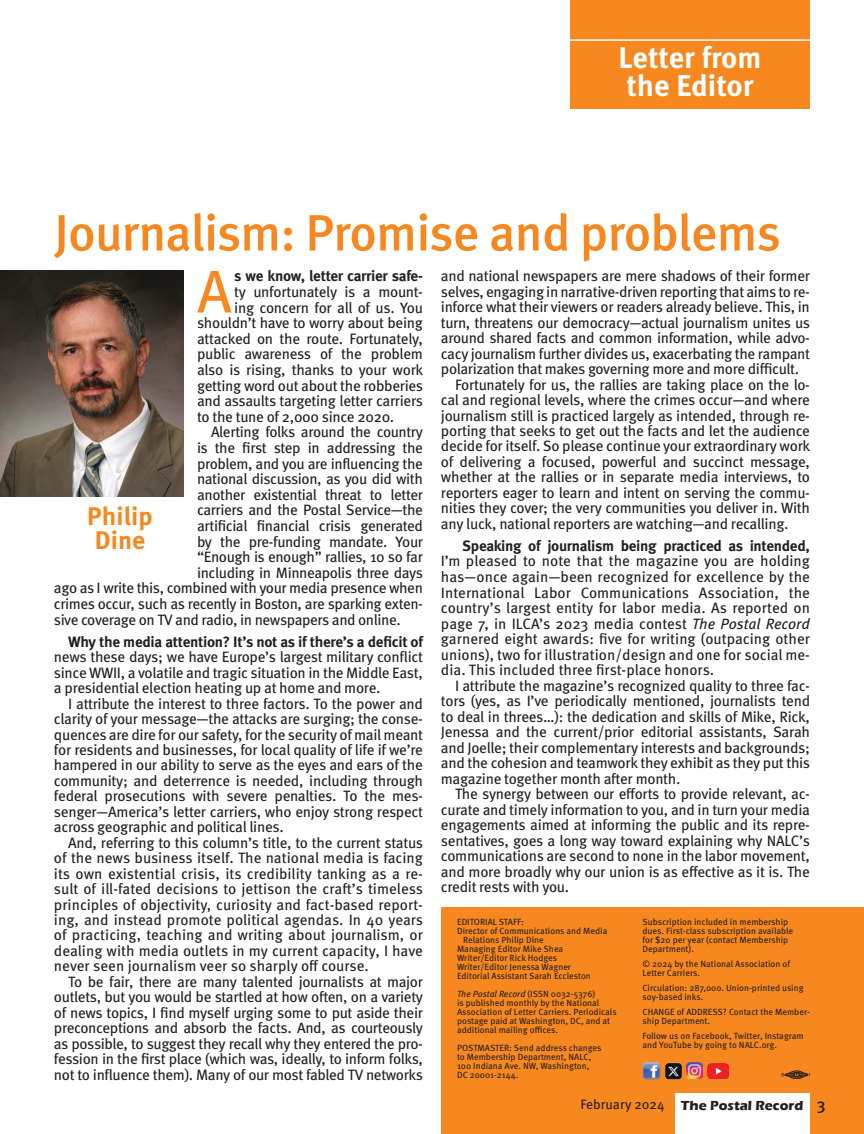
<style>
.page{position:relative;width:864px;height:1134px;background:#fff}
.page>*{position:absolute;margin:0;border:0;box-sizing:border-box;transform-origin:0 0}
.Drop_cap_body_text{font:60.3px "Meta Pro";color:#f6881f}
.Headline{font:500 51px "Meta Pro";letter-spacing:-.02em;color:#f6881f}
.t1{font:700 30px/28.5px "Meta Pro";color:#fff}
.t2{font:700 25.5px/24px "Meta Pro";color:#f6881f}
.Body_text{font:15px/15.5px "Meta Pro";letter-spacing:-.025em;color:#231f20;text-align:justify}
.First_line_bold_body_text{font:15px/15.5px "Meta Pro";color:#231f20;text-align:justify}
.Drop_cap_body_text-2{font:15px "Meta Pro";letter-spacing:-.02em;color:#231f20}
.Drop_cap_body_text-3{font:700 15px "Meta Pro";letter-spacing:-.02em;color:#231f20}
.t3{font:700 13.5px "Eras ITC";color:#231f20}
.t4{font:13.5px "Meta Pro";color:#231f20}
.t5{font:9px/9px "Meta Pro";color:#231f20}
.t6{font:italic 9px "Meta Pro";letter-spacing:-.005em;color:#231f20}
.s1{font-weight:700}
.s2{font-style:italic}
.s3{font-style:normal}
.s4{font-family:"Meta Pro";font-weight:500;font-size:16.5px}
</style>
<div class="page">
<div style="left:570px;top:0;width:240px;height:108px;background:#f6881f"></div>
<hr style="left:570px;top:39px;width:240px;height:2px;background:#fff">
<img style="left:0;top:270px;width:184px;height:226px">
<div style="left:441px;top:907px;width:423px;height:227px;background:#f6881f"></div>
<div style="left:675px;top:1094px;width:135px;height:40px;background:#fff"></div>
<svg style="left:781px;top:1071px;width:29px;height:8px"></svg>
<img style="left:643px;top:1062px;width:7px;height:18px">
<img style="left:697px;top:1063px;width:5px;height:16px">
<img style="left:706px;top:1062px;width:24px;height:18px">
<img style="left:650px;top:1062px;width:47px;height:18px">
<p class="t1" style="left:618px;top:41px;width:145px">Letter from the Editor</p>
<p class="Headline" style="left:54px;top:193px;width:729px">Journalism: Promise and problems</p>
<p class="Drop_cap_body_text" style="left:197px;top:245px;width:36px">A</p>
<p class="Drop_cap_body_text-3" style="left:234px;top:264px;width:190px">s we know, letter carrier safe-</p>
<p class="Drop_cap_body_text-2" style="left:234px;top:280px;width:190px">ty unfortunately is a mount-</p>
<p class="Drop_cap_body_text-2" style="left:234px;top:296px;width:190px">ing concern for all of us. You</p>
<p class="Drop_cap_body_text-2" style="left:197px;top:311px;width:227px">shouldn’t have to worry about being</p>
<p class="Drop_cap_body_text-2" style="left:197px;top:327px;width:227px">attacked on the route. Fortunately,</p>
<p class="Drop_cap_body_text-2" style="left:197px;top:343px;width:227px">public awareness of the problem</p>
<p class="Drop_cap_body_text-2" style="left:197px;top:358px;width:228px">also is rising, thanks to your work</p>
<p class="Drop_cap_body_text-2" style="left:197px;top:374px;width:228px">getting word out about the robberies</p>
<p class="Drop_cap_body_text-2" style="left:197px;top:389px;width:228px">and assaults targeting letter carriers</p>
<p class="Drop_cap_body_text-2" style="left:197px;top:405px;width:199px">to the tune of 2,000 since 2020.</p>
<p class="Body_text" style="left:211px;top:423px;width:214px">Alerting folks around the country</p>
<p class="Body_text" style="left:197px;top:439px;width:227px">is the first step in addressing the</p>
<p class="Body_text" style="left:197px;top:455px;width:227px">problem, and you are influencing the</p>
<p class="Body_text" style="left:197px;top:470px;width:227px">national discussion, as you did with</p>
<p class="Body_text" style="left:197px;top:486px;width:227px">another existential threat to letter</p>
<p class="Body_text" style="left:197px;top:501px;width:227px">carriers and the Postal Service—the</p>
<p class="Body_text" style="left:197px;top:517px;width:228px">artificial financial crisis generated</p>
<p class="Body_text" style="left:197px;top:533px;width:227px">by the pre-funding mandate. Your</p>
<p class="Body_text" style="left:197px;top:548px;width:227px">“Enough is enough” rallies, 10 so far</p>
<p class="Body_text" style="left:197px;top:564px;width:228px">including in Minneapolis three days</p>
<p class="Body_text" style="left:54px;top:579px;width:370px">ago as I write this, combined with your media presence when</p>
<p class="Body_text" style="left:54px;top:595px;width:371px">crimes occur, such as recently in Boston, are sparking exten-</p>
<p class="Body_text" style="left:54px;top:611px;width:348px">sive coverage on TV and radio, in newspapers and online.</p>
<p class="Body_text" style="left:54px;top:633px;width:371px;text-indent:14px"><span class="s1">Why the media attention? It’s not as if there’s a deficit of </span>news these days; we have Europe’s largest military conflict since WWII, a volatile and tragic situation in the Middle East, a presidential election heating up at home and more.</p>
<p class="Body_text" style="left:54px;top:695px;width:371px;text-indent:14px">I attribute the interest to three factors. To the power and clarity of your message—the attacks are surging; the conse&shy;quences are dire for our safety, for the security of mail meant for residents and businesses, for local quality of life if we’re hampered in our ability to serve as the eyes and ears of the community; and deterrence is needed, including through federal prosecutions with severe penalties. To the mes&shy;senger—America’s letter carriers, who enjoy strong respect across geographic and political lines.</p>
<p class="First_line_bold_body_text" style="left:54px;top:834px;width:371px;text-indent:14px">And, referring to this column’s title, to the current status of the news business itself. The national media is facing its own existential crisis, its credibility tanking as a re&shy;sult of ill-fated decisions to jettison the craft’s timeless principles of objectivity, curiosity and fact-based report&shy;ing, and instead promote political agendas. In 40 years of practicing, teaching and writing about journalism, or dealing with media outlets in my current capacity, I have never seen journalism veer so sharply off course.</p>
<p class="Body_text" style="left:54px;top:973px;width:371px;text-indent:14px">To be fair, there are many talented journalists at major outlets, but you would be startled at how often, on a variety of news topics, I find myself urging some to put aside their preconceptions and absorb the facts. And, as courteously as possible, to suggest they recall why they entered the pro&shy;fession in the first place (which was, ideally, to inform folks, not to influence them). Many of our most fabled TV networks</p>
<p class="t2" style="left:87px;top:503px;width:67px">Philip<br>Dine</p>
<p class="Body_text" style="left:441px;top:267px;width:371px">and national newspapers are mere shadows of their former selves, engaging in narrative-driven reporting that aims to re&shy;inforce what their viewers or readers already believe. This, in turn, threatens our democracy—actual journalism unites us around shared facts and common information, while advo&shy;cacy journalism further divides us, exacerbating the rampant polarization that makes governing more and more difficult.</p>
<p class="Body_text" style="left:441px;top:376px;width:371px;text-indent:14px">Fortunately for us, the rallies are taking place on the lo&shy;cal and regional levels, where the crimes occur—and where journalism still is practiced largely as intended, through re&shy;porting that seeks to get out the facts and let the audience decide for itself. So please continue your extraordinary work of delivering a focused, powerful and succinct message, whether at the rallies or in separate media interviews, to reporters eager to learn and intent on serving the commu&shy;nities they cover; the very communities you deliver in. With any luck, national reporters are watching—and recalling.</p>
<p class="First_line_bold_body_text" style="left:441px;top:537px;width:371px;text-indent:21px"><span class="s1">Speaking of journalism being practiced as intended, </span>I’m pleased to note that the magazine you are holding has—once again—been recognized for excellence by the International Labor Communications Association, the country’s largest entity for labor media. As reported on page 7, in ILCA’s 2023 media contest <span class="s2">The Postal Record </span>garnered eight awards: five for writing (outpacing other unions), two for illustration/design and one for social me&shy;dia. This included three first-place honors.</p>
<p class="Body_text" style="left:441px;top:677px;width:371px;text-indent:14px">I attribute the magazine’s recognized quality to three fac&shy;tors (yes, as I’ve periodically mentioned, journalists tend to deal in threes…): the dedication and skills of Mike, Rick, Jenessa and the current/prior editorial assistants, Sarah and Joelle; their complementary interests and backgrounds; and the cohesion and teamwork they exhibit as they put this magazine together month after month.</p>
<p class="Body_text" style="left:441px;top:785px;width:371px;text-indent:14px">The synergy between our efforts to provide relevant, ac&shy;curate and timely information to you, and in turn your media engagements aimed at informing the public and its repre&shy;sentatives, goes a long way toward explaining why NALC’s communications are second to none in the labor movement, and more broadly why our union is as effective as it is. The credit rests with you.</p>
<p class="t5" style="left:457px;top:917px;width:68px">EDITORIAL STAFF:</p>
<p class="t5" style="left:463px;top:926px;width:146px;text-indent:-6px">Director of Communications and Media<br>Relations Philip Dine</p>
<p class="t5" style="left:457px;top:944px;width:108px">Managing Editor Mike Shea</p>
<p class="t5" style="left:457px;top:953px;width:102px">Writer/Editor Rick Hodges</p>
<p class="t5" style="left:457px;top:962px;width:116px">Writer/Editor Jenessa Wagner</p>
<p class="t5" style="left:457px;top:971px;width:135px">Editorial Assistant Sarah Eccleston</p>
<p class="t6" style="left:457px;top:987px;width:140px">The Postal Record <span class="s3">(ISSN 0032-5376)</span></p>
<p class="t5" style="left:457px;top:998px;width:161px">is published monthly by the National Association of Letter Carriers. Periodicals postage paid at Washington, DC, and at additional mailing offices.</p>
<p class="t5" style="left:457px;top:1043px;width:146px">POSTMASTER: Send address changes</p>
<p class="t5" style="left:457px;top:1052px;width:136px">to Membership Department, NALC,</p>
<p class="t5" style="left:457px;top:1061px;width:134px">100 Indiana Ave. NW, Washington,</p>
<p class="t5" style="left:457px;top:1070px;width:63px">DC 20001-2144.</p>
<p class="t5" style="left:643px;top:917px;width:152px">Subscription included in membership dues. First-class subscription available</p>
<p class="t5" style="left:643px;top:935px;width:147px">for $20 per year (contact Membership<br>Department).</p>
<p class="t5" style="left:643px;top:959px;width:149px">© 2024 by the National Association of<br>Letter Carriers.</p>
<p class="t5" style="left:643px;top:983px;width:163px">Circulation: 287,000. Union-printed using soy-based inks.</p>
<p class="t5" style="left:643px;top:1007px;width:169px">CHANGE of ADDRESS? Contact the Member&shy;ship Department.</p>
<p class="t5" style="left:643px;top:1031px;width:163px">Follow us on Facebook, Twitter, Instagram and YouTube by going to NALC.org.</p>
<p class="t4" style="left:580px;top:1094px;width:86px">February 2024</p>
<p class="t3" style="left:681px;top:1098px;width:146px">The Postal Record <span class="s4">3</span></p>
</div>
